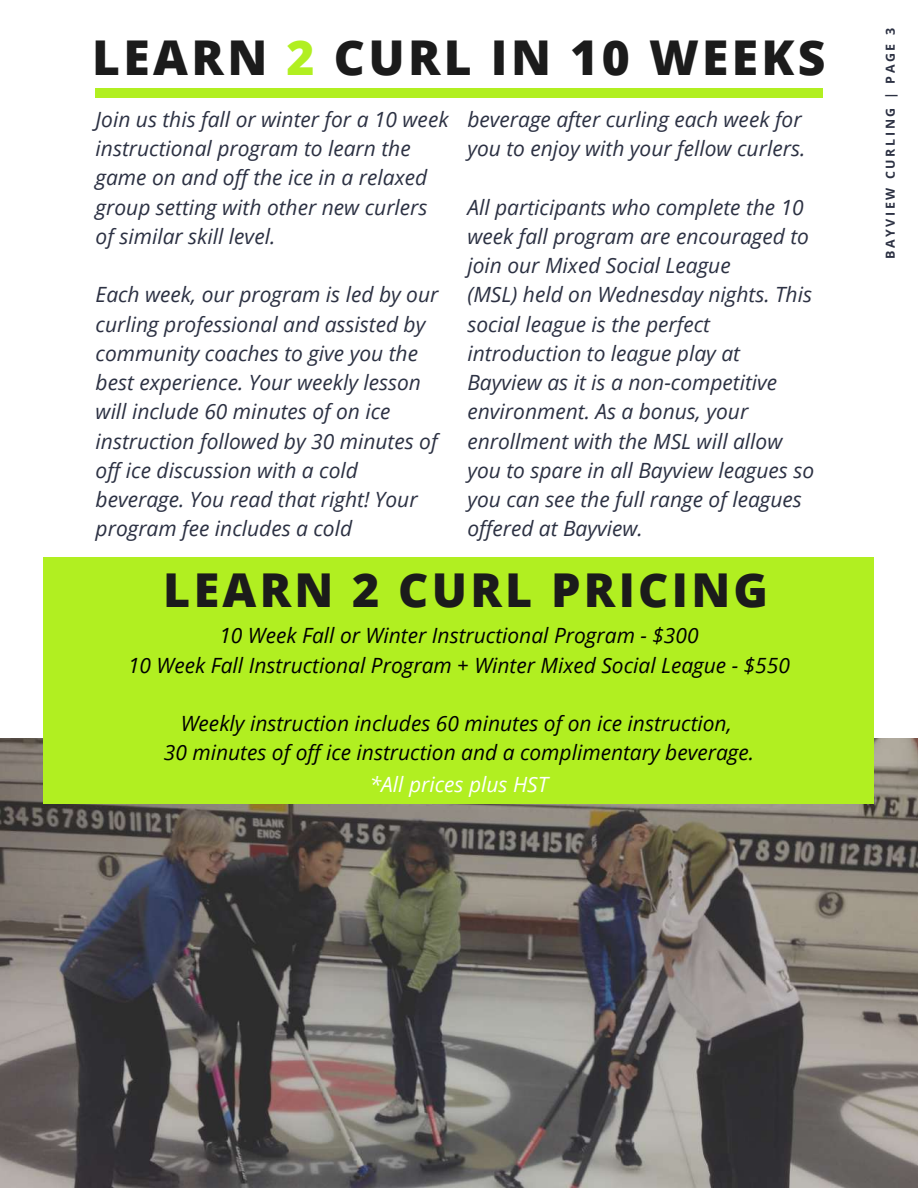
<style>
.page{position:relative;width:918px;height:1188px;background:#fff}
.page>*{position:absolute;margin:0;border:0;box-sizing:border-box;transform-origin:0 0}
.t1{font:800 48px "Open Sans";letter-spacing:.07em;color:#1b1b1b}
.t2{font:800 46.65px "Open Sans";letter-spacing:.07em;color:#1b1b1b}
.t3{font:italic 21px/29.2px "Open Sans";color:#2c3143}
.t4{font:italic 21px/29.2px "Open Sans";color:#000;text-align:center}
.t5{font:italic 21px "Open Sans";color:#fff}
.t6{font:700 12.45px "Open Sans";letter-spacing:.21em;color:#2c3143}
.s1{color:#b1ef21}
</style>
<div class="page">
<img style="left:0;top:738px;width:918px;height:450px">
<div style="left:95px;top:88px;width:728px;height:9px;background:#b1ef21"></div>
<div style="left:44px;top:558px;width:830px;height:246px;background:#b1ef21"></div>
<h1 class="t1" style="left:92px;top:24px;width:735px">LEARN <span class="s1">2</span> CURL IN 10 WEEKS</h1>
<p class="t6" style="left:881px;top:259px;width:232px;rotate:-90deg">BAYVIEW CURLING | PAGE 3</p>
<p class="t3" style="left:96px;top:104px;width:354px">Join us this fall or winter for a 10 week instructional program to learn the game on and off the ice in a relaxed group setting with other new curlers of similar skill level.</p>
<p class="t3" style="left:96px;top:280px;width:344px">Each week, our program is led by our curling professional and assisted by community coaches to give you the best experience. Your weekly lesson will include 60 minutes of on ice instruction followed by 30 minutes of off ice discussion with a cold beverage. You read that right! Your program fee includes a cold</p>
<p class="t3" style="left:467px;top:104px;width:339px">beverage after curling each week for you to enjoy with your fellow curlers.</p>
<p class="t3" style="left:467px;top:192px;width:348px">All participants who complete the 10 week fall program are encouraged to join our Mixed Social League<br>(MSL) held on Wednesday nights. This social league is the perfect introduction to league play at<br>Bayview as it is a non-competitive environment. As a bonus, your enrollment with the MSL will allow you to spare in all Bayview leagues so you can see the full range of leagues offered at Bayview.</p>
<h2 class="t2" style="left:163px;top:557px;width:606px">LEARN 2 CURL PRICING</h2>
<p class="t4" style="left:128px;top:621px;width:663px">10 Week Fall or Winter Instructional Program - $300<br>10 Week Fall Instructional Program + Winter Mixed Social League - $550</p>
<p class="t4" style="left:164px;top:708px;width:592px">Weekly instruction includes 60 minutes of on ice instruction,<br>30 minutes of off ice instruction and a complimentary beverage.</p>
<p class="t5" style="left:370px;top:770px;width:180px">*All prices plus HST</p>
</div>
